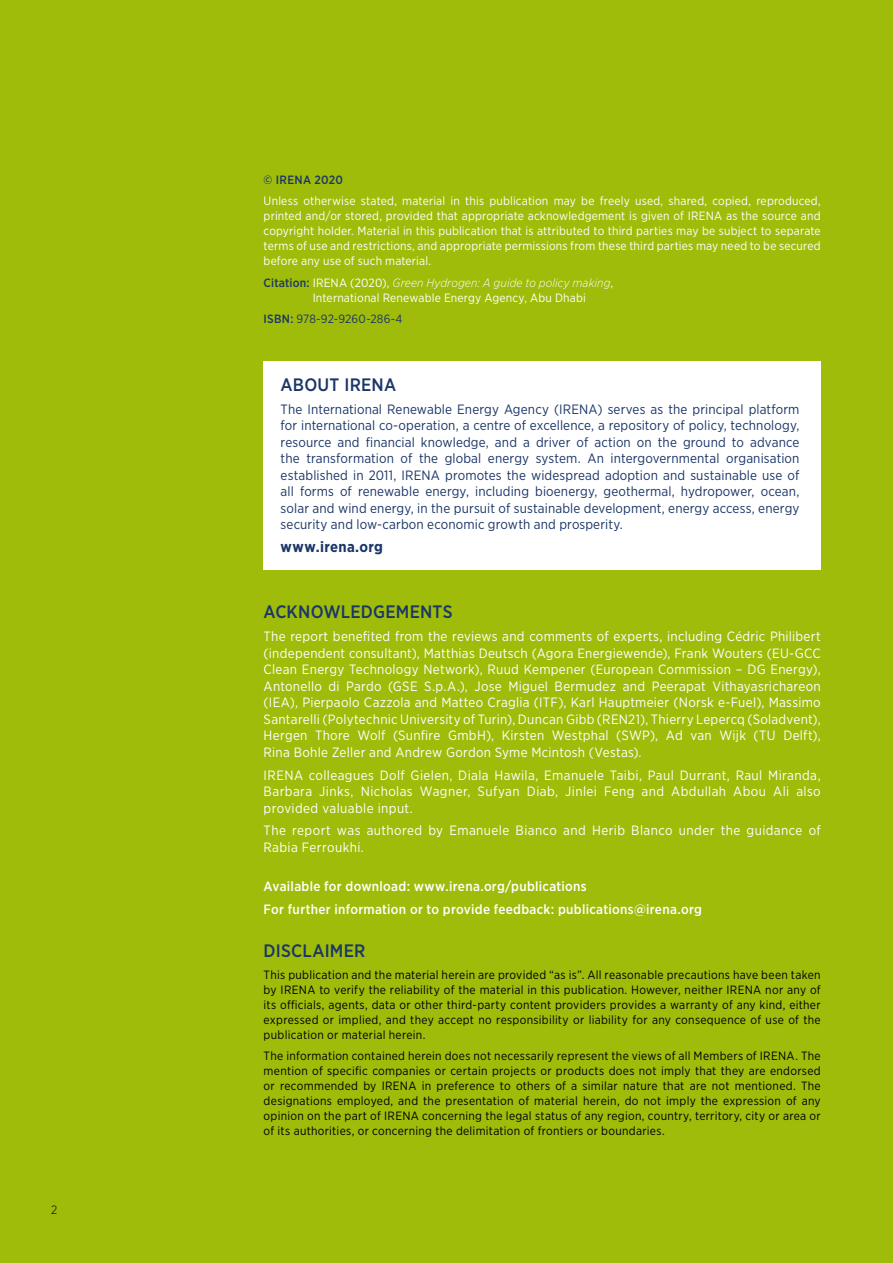
<style>
.page{position:relative;width:893px;height:1263px;background:#9fbc0a}
.page>*{position:absolute;margin:0;border:0;box-sizing:border-box;transform-origin:0 0}
.t1{font:500 18px "Gotham Narrow";letter-spacing:.01em;color:#1b3668}
.t2{font:700 15px "Gotham Narrow";letter-spacing:.02em;color:#1b3668}
.t3{font:13.5px/16.5px "Gotham Narrow";letter-spacing:.03em;color:#fff;text-align:justify}
.t4{font:13.5px/16.5px "Gotham Narrow";letter-spacing:.01em;color:#1b3668;text-align:justify}
.t5{font:500 13.5px/23px "Gotham Narrow";letter-spacing:.025em;color:#fff}
.t6{font:12px/15px "Gotham Narrow";letter-spacing:.025em;color:#000;text-align:justify}
.t7{font:12px/15px "Gotham Narrow";letter-spacing:.015em;color:#fff;text-align:justify}
.t8{font:12px "Gotham Narrow";letter-spacing:.01em;color:#1b3668}
.t9{font:500 12px "Gotham Narrow";letter-spacing:.03em;color:#1b3668}
.t10{font:300 12px "Gotham Narrow";color:#000}
.s1{font-weight:500;color:#1b3668}
.s2{font-weight:300;font-style:italic}
.s3{font-weight:500}
</style>
<div class="page">
<div style="left:264px;top:361px;width:557px;height:209px;background:#fff"></div>
<p class="t10" style="left:51px;top:1202px;width:8px">2</p>
<p class="t9" style="left:264px;top:172px;width:81px">© IRENA 2020</p>
<p class="t7" style="left:264px;top:193px;width:559px">Unless otherwise stated, material in this publication may be freely used, shared, copied, reproduced, printed and/or stored, provided that appropriate acknowledgement is given of IRENA as the source and copyright holder. Material in this publication that is attributed to third parties may be subject to separate terms of use and restrictions, and appropriate permissions from these third parties may need to be secured before any use of such material.</p>
<p class="t7" style="left:313px;top:275px;width:302px;text-indent:-49px"><span class="s1">Citation:</span> IRENA (2020), <span class="s2">Green Hydrogen: A guide to policy making</span>,<br>International Renewable Energy Agency, Abu Dhabi</p>
<p class="t8" style="left:264px;top:311px;width:140px"><span class="s3">ISBN:</span> 978-92-9260-286-4</p>
<h1 class="t1" style="left:281px;top:373px;width:117px">ABOUT IRENA</h1>
<p class="t4" style="left:281px;top:400px;width:520px">The International Renewable Energy Agency (IRENA) serves as the principal platform for international co-operation, a centre of excellence, a repository of policy, technology, resource and financial knowledge, and a driver of action on the ground to advance the transformation of the global energy system. An intergovernmental organisation established in 2011, IRENA promotes the widespread adoption and sustainable use of all forms of renewable energy, including bioenergy, geothermal, hydropower, ocean, solar and wind energy, in the pursuit of sustainable development, energy access, energy security and low-carbon economic growth and prosperity.</p>
<p class="t2" style="left:281px;top:537px;width:104px">www.irena.org</p>
<h1 class="t1" style="left:264px;top:600px;width:190px">ACKNOWLEDGEMENTS</h1>
<p class="t3" style="left:264px;top:628px;width:559px">The report benefited from the reviews and comments of experts, including Cédric Philibert (independent consultant), Matthias Deutsch (Agora Energiewende), Frank Wouters (EU-GCC Clean Energy Technology Network), Ruud Kempener (European Commission – DG Energy), Antonello di Pardo (GSE S.p.A.), Jose Miguel Bermudez and Peerapat Vithayasrichareon (IEA), Pierpaolo Cazzola and Matteo Craglia (ITF), Karl Hauptmeier (Norsk e-Fuel), Massimo Santarelli (Polytechnic University of Turin), Duncan Gibb (REN21), Thierry Lepercq (Soladvent), Hergen Thore Wolf (Sunfire GmbH), Kirsten Westphal (SWP), Ad van Wijk (TU Delft), Rina Bohle Zeller and Andrew Gordon Syme Mcintosh (Vestas).</p>
<p class="t3" style="left:264px;top:766px;width:559px">IRENA colleagues Dolf Gielen, Diala Hawila, Emanuele Taibi, Paul Durrant, Raul Miranda, Barbara Jinks, Nicholas Wagner, Sufyan Diab, Jinlei Feng and Abdullah Abou Ali also provided valuable input.</p>
<p class="t3" style="left:264px;top:822px;width:559px">The report was authored by Emanuele Bianco and Herib Blanco under the guidance of<br>Rabia Ferroukhi.</p>
<p class="t5" style="left:264px;top:875px;width:440px">Available for download: www.irena.org/publications<br>For further information or to provide feedback: publications@irena.org</p>
<h1 class="t1" style="left:264px;top:940px;width:103px">DISCLAIMER</h1>
<p class="t6" style="left:264px;top:967px;width:559px">This publication and the material herein are provided “as is”. All reasonable precautions have been taken by IRENA to verify the reliability of the material in this publication. However, neither IRENA nor any of its officials, agents, data or other third-party content providers provides a warranty of any kind, either expressed or implied, and they accept no responsibility or liability for any consequence of use of the publication or material herein.</p>
<p class="t6" style="left:264px;top:1048px;width:559px">The information contained herein does not necessarily represent the views of all Members of IRENA. The mention of specific companies or certain projects or products does not imply that they are endorsed or recommended by IRENA in preference to others of a similar nature that are not mentioned. The designations employed, and the presentation of material herein, do not imply the expression of any opinion on the part of IRENA concerning the legal status of any region, country, territory, city or area or of its authorities, or concerning the delimitation of frontiers or boundaries.</p>
</div>
